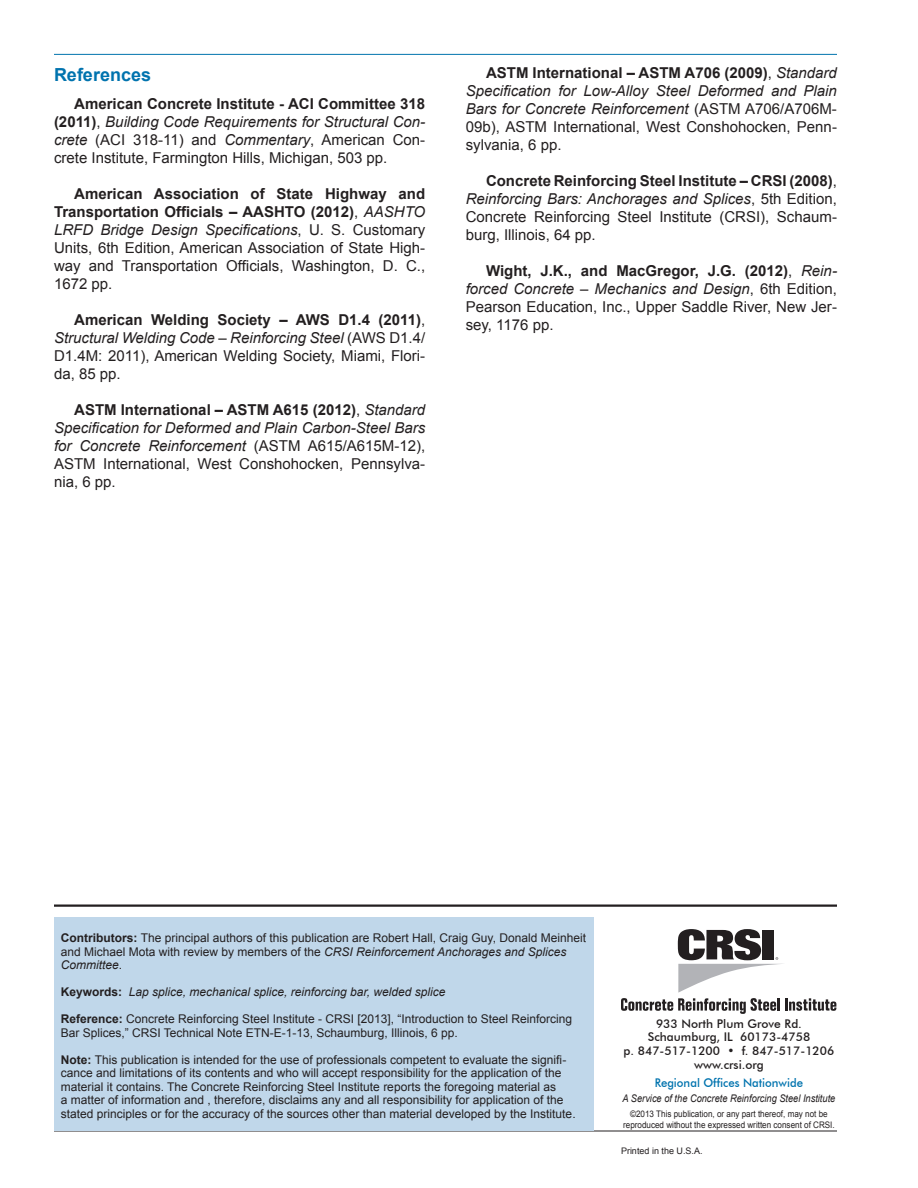
<style>
.page{position:relative;width:918px;height:1188px;background:#fff}
.page>*{position:absolute;margin:0;border:0;box-sizing:border-box;transform-origin:0 0}
.Headline{font:700 18px "Arial";color:#0073ae}
.Body{font:15px/18px "Arial";color:#231f20;text-align:justify}
.Body-2{font:italic 15px/18px "Arial";color:#231f20;text-align:justify}
.Notes{font:12px/13.5px "Arial";color:#231f20}
.t1{font:500 12px "Futura BT";color:#231f20}
.Notes-2{font:italic 12px "Arial";color:#231f20}
.t2{font:500 12px "Futura BT";color:#0073ae;scale:.95 1}
.t3{font:italic 10.5px "Arial";color:#231f20;scale:.88 1}
.t4{font:9px/10.8px "Arial";color:#231f20;text-align:center;scale:.9 1}
.t5{font:9px "Arial";color:#231f20}
.s1{font-weight:700}
.s2{font-style:italic}
.s3{font-weight:700;font-style:normal}
.s4{font-style:normal}
</style>
<div class="page">
<hr style="left:54px;top:54px;width:783px;height:1px;background:#0073ae">
<hr style="left:54px;top:1131px;width:783px;height:1px;background:#231f20">
<svg style="left:621px;top:929px;width:215px;height:85px"></svg>
<div style="left:54px;top:917px;width:540px;height:214px;background:#c0d7ea"></div>
<hr style="left:54px;top:904px;width:783px;height:3px;background:#231f20">
<p class="Headline" style="left:54px;top:62px;width:99px">References</p>
<p class="Body" style="left:54px;top:95px;width:373px;text-indent:20px"><span class="s1">American Concrete Institute - ACI Committee 318 (2011)</span>, <span class="s2">Building Code Requirements for Structural Con&shy;crete</span> (ACI 318-11) and <span class="s2">Commentary</span>, American Con&shy;crete Institute, Farmington Hills, Michigan, 503 pp.</p>
<p class="Body" style="left:54px;top:185px;width:373px;text-indent:20px"><span class="s1">American Association of State Highway and Transportation Officials – AASHTO (2012)</span>, <span class="s2">AASHTO LRFD Bridge Design Specifications</span>, U. S. Customary Units, 6th Edition, American Association of State High&shy;way and Transportation Officials, Washington, D. C., 1672 pp.</p>
<p class="Body" style="left:54px;top:311px;width:373px;text-indent:20px"><span class="s1">American Welding Society – AWS D1.4 (2011)</span>, <span class="s2">Structural Welding Code – Reinforcing Steel</span> (AWS D1.4/ D1.4M: 2011), American Welding Society, Miami, Flori&shy;da, 85 pp.</p>
<p class="Body-2" style="left:54px;top:401px;width:373px;text-indent:20px"><span class="s3">ASTM International – ASTM A615 (2012)</span><span class="s4">,</span> Standard Specification for Deformed and Plain Carbon-Steel Bars for Concrete Reinforcement <span class="s4">(ASTM A615/A615M-12), ASTM International, West Conshohocken, Pennsylva&shy;nia, 6 pp.</span></p>
<p class="Body-2" style="left:466px;top:64px;width:373px;text-indent:20px"><span class="s3">ASTM International – ASTM A706 (2009)</span><span class="s4">,</span> Standard Specification for Low-Alloy Steel Deformed and Plain Bars for Concrete Reinforcement <span class="s4">(ASTM A706/A706M-09b), ASTM International, West Conshohocken, Penn&shy;sylvania, 6 pp.</span></p>
<p class="Body" style="left:466px;top:172px;width:373px;text-indent:20px"><span class="s1">Concrete Reinforcing Steel Institute – CRSI (2008)</span>, <span class="s2">Reinforcing Bars: Anchorages and Splices</span>, 5th Edition, Concrete Reinforcing Steel Institute (CRSI), Schaum&shy;burg, Illinois, 64 pp.</p>
<p class="Body" style="left:466px;top:262px;width:373px;text-indent:20px"><span class="s1">Wight, J.K., and MacGregor, J.G. (2012)</span>, <span class="s2">Rein&shy;forced Concrete – Mechanics and Design</span>, 6th Edition, Pearson Education, Inc., Upper Saddle River, New Jer&shy;sey, 1176 pp.</p>
<p class="Notes" style="left:61px;top:931px;width:527px"><span class="s1">Contributors:</span> The principal authors of this publication are Robert Hall, Craig Guy, Donald Meinheit and Michael Mota with review by members of the <span class="s2">CRSI Reinforcement Anchorages and Splices<br>Committee</span>.</p>
<p class="Notes-2" style="left:61px;top:984px;width:386px"><span class="s3">Keywords:</span> Lap splice, mechanical splice, reinforcing bar, welded splice</p>
<p class="Notes" style="left:61px;top:1012px;width:513px"><span class="s1">Reference:</span> Concrete Reinforcing Steel Institute - CRSI [2013], “Introduction to Steel Reinforcing<br>Bar Splices,” CRSI Technical Note ETN-E-1-13, Schaumburg, Illinois, 6 pp.</p>
<p class="Notes" style="left:61px;top:1053px;width:516px"><span class="s1">Note:</span> This publication is intended for the use of professionals competent to evaluate the signifi&shy;cance and limitations of its contents and who will accept responsibility for the application of the material it contains. The Concrete Reinforcing Steel Institute reports the foregoing material as<br>a matter of information and , therefore, disclaims any and all responsibility for application of the stated principles or for the accuracy of the sources other than material developed by the Institute.</p>
<p class="t1" style="left:656px;top:1016px;width:147px">933 North Plum Grove Rd.</p>
<p class="t1" style="left:648px;top:1030px;width:164px">Schaumburg, IL 60173-4758</p>
<p class="t1" style="left:624px;top:1043px;width:212px">p. 847-517-1200 • f. 847-517-1206</p>
<p class="t1" style="left:694px;top:1057px;width:71px">www.crsi.org</p>
<p class="t2" style="left:655px;top:1075px;width:158px">Regional Offices Nationwide</p>
<p class="t3" style="left:623px;top:1092px;width:243px">A Service of the Concrete Reinforcing Steel Institute</p>
<p class="t4" style="left:623px;top:1109px;width:237px">©2013 This publication, or any part thereof, may not be reproduced without the expressed written consent of CRSI.</p>
<p class="t5" style="left:621px;top:1145px;width:83px">Printed in the U.S.A.</p>
</div>
